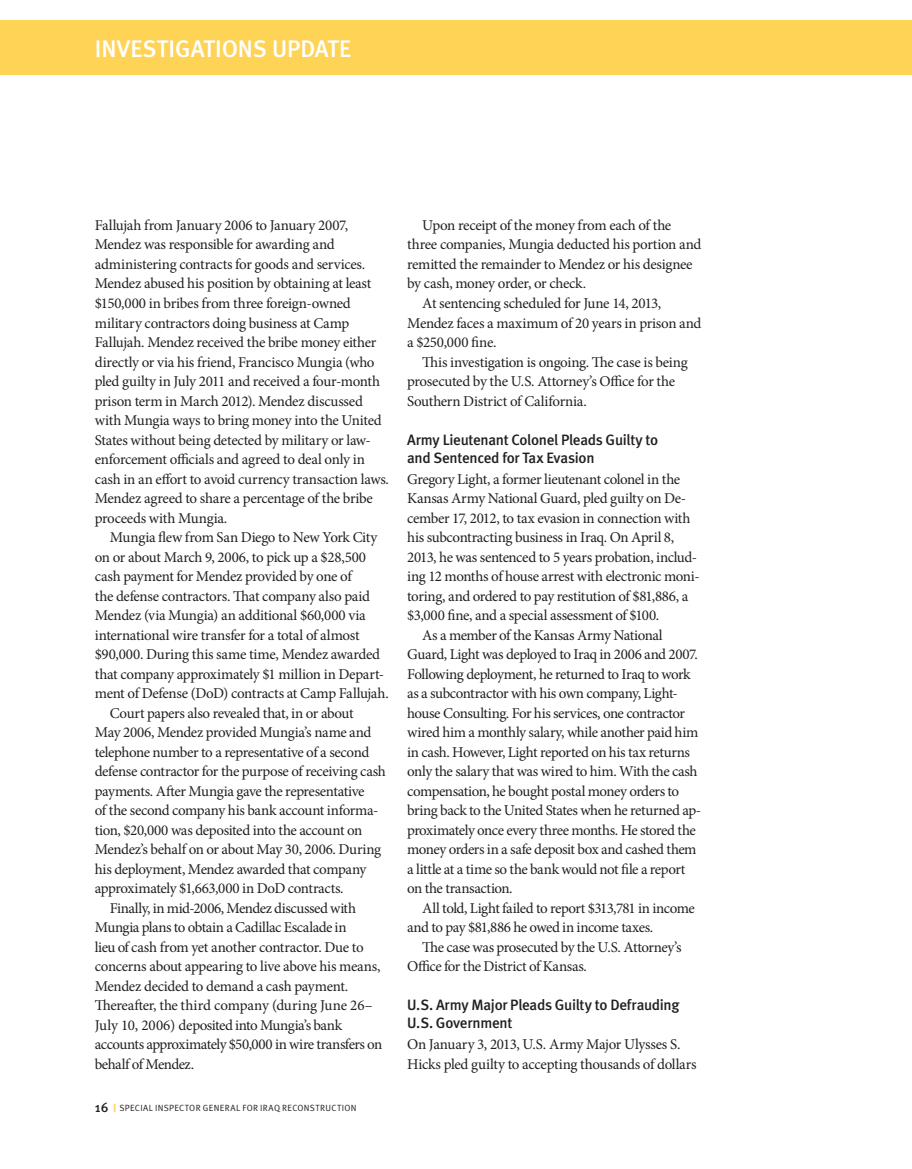
<style>
.page{position:relative;width:912px;height:1169px;background:#fff}
.page>*{position:absolute;margin:0;border:0;box-sizing:border-box;transform-origin:0 0}
.t1{font:500 24px "Meta";letter-spacing:-.005em;color:#fff}
.t2{font:15px/19.5px "Minion Pro";letter-spacing:-.025em;color:#231f20}
.t3{font:500 15px/18px "Meta";letter-spacing:-.02em;color:#231f20}
.t4{font:9px "Meta Normal";letter-spacing:.04em;color:#231f20}
.s1{font-family:"Meta";font-weight:500;font-size:13.5px}
.s2{font-family:"Meta";font-weight:500;font-size:12px;color:#fed356}
</style>
<div class="page">
<div style="left:0;top:21px;width:912px;height:54px;background:#fed356"></div>
<h1 class="t1" style="left:95px;top:34px;width:40px">INVEST</h1>
<h1 class="t1" style="left:169px;top:34px;width:59px">IGAT IONS</h1>
<h1 class="t1" style="left:272px;top:34px;width:33px">UPDATE</h1>
<p class="t2" style="left:95px;top:215px;width:296px">Fallujah from January 2006 to January 2007, Mendez was responsible for awarding and administering contracts for goods and services.<br>Mendez abused his position by obtaining at least $150,000 in bribes from three foreign-owned military contractors doing business at Camp Fallujah. Mendez received the bribe money either directly or via his friend, Francisco Mungia (who pled guilty in July 2011 and received a four-month prison term in March 2012). Mendez discussed with Mungia ways to bring money into the United States without being detected by military or law&shy;enforcement officials and agreed to deal only in cash in an effort to avoid currency transaction laws.<br>Mendez agreed to share a percentage of the bribe proceeds with Mungia.</p>
<p class="t2" style="left:110px;top:527px;width:269px">Mungia flew from San Diego to New York City</p>
<p class="t2" style="left:95px;top:547px;width:273px">on or about March 9, 2006, to pick up a $28,500</p>
<p class="t2" style="left:95px;top:566px;width:258px">cash payment for Mendez provided by one of</p>
<p class="t2" style="left:95px;top:586px;width:277px">the defense contractors. That company also paid</p>
<p class="t2" style="left:95px;top:605px;width:272px">Mendez (via Mungia) an additional $60,000 via</p>
<p class="t2" style="left:95px;top:625px;width:266px">international wire transfer for a total of almost</p>
<p class="t2" style="left:95px;top:644px;width:287px">$90,000. During this same time, Mendez awarded</p>
<p class="t2" style="left:95px;top:664px;width:291px">that company approximately $1 million in Depart-</p>
<p class="t2" style="left:95px;top:683px;width:295px">ment of Defense (DoD) contracts at Camp Fallujah.</p>
<p class="t2" style="left:110px;top:703px;width:245px">Court papers also revealed that, in or about</p>
<p class="t2" style="left:95px;top:722px;width:278px">May 2006, Mendez provided Mungia’s name and</p>
<p class="t2" style="left:95px;top:742px;width:276px">telephone number to a representative of a second</p>
<p class="t2" style="left:95px;top:761px;width:293px">defense contractor for the purpose of receiving cash</p>
<p class="t2" style="left:95px;top:781px;width:271px">payments. After Mungia gave the representative</p>
<p class="t2" style="left:95px;top:800px;width:285px">of the second company his bank account informa-</p>
<p class="t2" style="left:95px;top:820px;width:269px">tion, $20,000 was deposited into the account on</p>
<p class="t2" style="left:95px;top:839px;width:288px">Mendez’s behalf on or about May 30, 2006. During</p>
<p class="t2" style="left:95px;top:859px;width:273px">his deployment, Mendez awarded that company</p>
<p class="t2" style="left:95px;top:878px;width:250px">approximately $1,663,000 in DoD contracts.</p>
<p class="t2" style="left:110px;top:898px;width:248px">Finally, in mid-2006, Mendez discussed with</p>
<p class="t2" style="left:95px;top:917px;width:253px">Mungia plans to obtain a Cadillac Escalade in</p>
<p class="t2" style="left:95px;top:937px;width:270px">lieu of cash from yet another contractor. Due to</p>
<p class="t2" style="left:95px;top:956px;width:287px">concerns about appearing to live above his means,</p>
<p class="t2" style="left:95px;top:976px;width:255px">Mendez decided to demand a cash payment.</p>
<p class="t2" style="left:95px;top:995px;width:279px">Thereafter, the third company (during June 26–</p>
<p class="t2" style="left:95px;top:1015px;width:249px">July 10, 2006) deposited into Mungia’s bank</p>
<p class="t2" style="left:95px;top:1034px;width:289px">accounts approximately $50,000 in wire transfers on</p>
<p class="t2" style="left:95px;top:1054px;width:101px">behalf of Mendez.</p>
<p class="t4" style="left:95px;top:1103px;width:263px"><span class="s1">16</span> <span class="s2">I</span> SPECIAL INSPECTOR GENERAL FOR IRAQ RECONSTRUCTION</p>
<p class="t2" style="left:422px;top:215px;width:251px">Upon receipt of the money from each of the</p>
<p class="t2" style="left:407px;top:235px;width:296px">three companies, Mungia deducted his portion and</p>
<p class="t2" style="left:407px;top:254px;width:287px">remitted the remainder to Mendez or his designee</p>
<p class="t2" style="left:407px;top:274px;width:181px">by cash, money order, or check.</p>
<p class="t2" style="left:422px;top:293px;width:241px">At sentencing scheduled for June 14, 2013,</p>
<p class="t2" style="left:407px;top:313px;width:296px">Mendez faces a maximum of 20 years in prison and</p>
<p class="t2" style="left:407px;top:332px;width:91px">a $250,000 fine.</p>
<p class="t2" style="left:422px;top:352px;width:267px">This investigation is ongoing. The case is being</p>
<p class="t2" style="left:407px;top:371px;width:270px">prosecuted by the U.S. Attorney’s Office for the</p>
<p class="t2" style="left:407px;top:391px;width:181px">Southern District of California.</p>
<p class="t3" style="left:407px;top:430px;width:253px">Army Lieutenant Colonel Pleads Guilty to and Sentenced for Tax Evasion</p>
<p class="t2" style="left:407px;top:469px;width:275px">Gregory Light, a former lieutenant colonel in the</p>
<p class="t2" style="left:407px;top:488px;width:280px">Kansas Army National Guard, pled guilty on De-</p>
<p class="t2" style="left:407px;top:508px;width:285px">cember 17, 2012, to tax evasion in connection with</p>
<p class="t2" style="left:407px;top:527px;width:269px">his subcontracting business in Iraq. On April 8,</p>
<p class="t2" style="left:407px;top:547px;width:291px">2013, he was sentenced to 5 years probation, includ-</p>
<p class="t2" style="left:407px;top:566px;width:294px">ing 12 months of house arrest with electronic moni-</p>
<p class="t2" style="left:407px;top:586px;width:283px">toring, and ordered to pay restitution of $81,886, a</p>
<p class="t2" style="left:407px;top:605px;width:254px">$3,000 fine, and a special assessment of $100.</p>
<p class="t2" style="left:422px;top:625px;width:242px">As a member of the Kansas Army National</p>
<p class="t2" style="left:407px;top:644px;width:292px">Guard, Light was deployed to Iraq in 2006 and 2007.</p>
<p class="t2" style="left:407px;top:664px;width:285px">Following deployment, he returned to Iraq to work</p>
<p class="t2" style="left:407px;top:683px;width:272px">as a subcontractor with his own company, Light-</p>
<p class="t2" style="left:407px;top:703px;width:280px">house Consulting. For his services, one contractor</p>
<p class="t2" style="left:407px;top:722px;width:293px">wired him a monthly salary, while another paid him</p>
<p class="t2" style="left:407px;top:742px;width:284px">in cash. However, Light reported on his tax returns</p>
<p class="t2" style="left:407px;top:761px;width:292px">only the salary that was wired to him. With the cash</p>
<p class="t2" style="left:407px;top:781px;width:274px">compensation, he bought postal money orders to</p>
<p class="t2" style="left:407px;top:800px;width:296px">bring back to the United States when he returned ap-</p>
<p class="t2" style="left:407px;top:820px;width:290px">proximately once every three months. He stored the</p>
<p class="t2" style="left:407px;top:839px;width:291px">money orders in a safe deposit box and cashed them</p>
<p class="t2" style="left:407px;top:859px;width:280px">a little at a time so the bank would not file a report</p>
<p class="t2" style="left:407px;top:878px;width:107px">on the transaction.</p>
<p class="t2" style="left:422px;top:898px;width:274px">All told, Light failed to report $313,781 in income</p>
<p class="t2" style="left:407px;top:917px;width:248px">and to pay $81,886 he owed in income taxes.</p>
<p class="t2" style="left:422px;top:937px;width:261px">The case was prosecuted by the U.S. Attorney’s</p>
<p class="t2" style="left:407px;top:956px;width:181px">Office for the District of Kansas.</p>
<p class="t3" style="left:407px;top:996px;width:274px">U.S. Army Major Pleads Guilty to Defrauding<br>U.S. Government</p>
<p class="t2" style="left:407px;top:1034px;width:291px">On January 3, 2013, U.S. Army Major Ulysses S.<br>Hicks pled guilty to accepting thousands of dollars</p>
</div>
